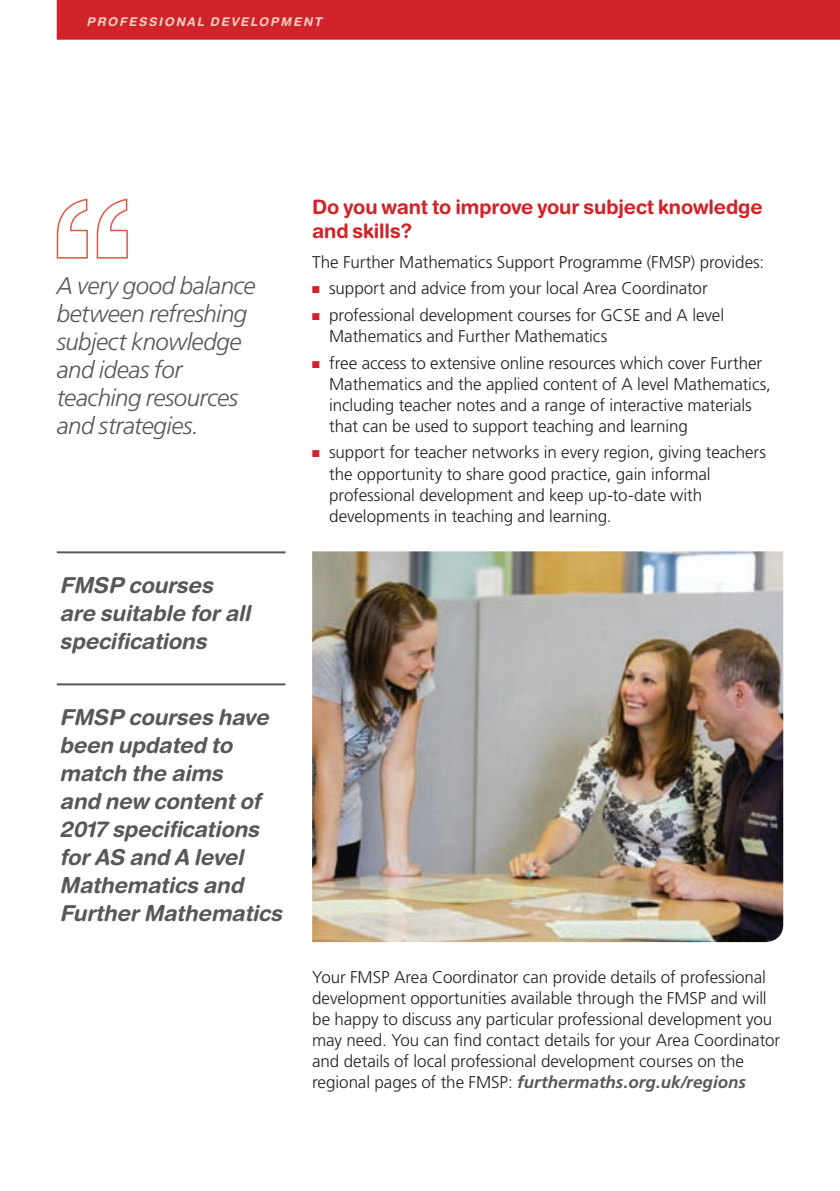
<style>
.page{position:relative;width:840px;height:1191px;background:#fff}
.page>*{position:absolute;margin:0;border:0;box-sizing:border-box;transform-origin:0 0}
.t1{font:italic 300 24px/28px "Frutiger";letter-spacing:-.02em;color:#57585a}
.t2{font:italic 700 22px/28px "Helvetica Rounded";letter-spacing:-.005em;color:#57585a}
.t3{font:700 20px/24px "Helvetica Rounded";letter-spacing:-.005em;color:#d1232a}
.t4{font:300 17px/21px "Frutiger";letter-spacing:-.005em;color:#231f20}
.t5{font:italic 700 12px "Helvetica Rounded";letter-spacing:.15em;color:#f4d0c1}
.s1{color:#d1232a}
.s2{font-weight:700;font-style:italic;color:#57585a}
</style>
<div class="page">
<div style="left:57px;top:0;width:782px;height:40px;background:#d1232a"></div>
<div style="left:88px;top:18px;width:235px;height:9px;background:#d1232a"></div>
<svg style="left:57px;top:198px;width:71px;height:61px"></svg>
<img style="left:312px;top:551px;width:470px;height:391px">
<hr style="left:57px;top:683px;width:228px;height:2px;background:#57585a">
<hr style="left:57px;top:551px;width:228px;height:2px;background:#57585a">
<p class="t5" style="left:86px;top:15px;width:237px">PROFESSIONAL DEVELOPMENT</p>
<h1 class="t1" style="left:57px;top:271px;width:200px">A very good balance between refreshing subject knowledge and ideas for teaching resources and strategies.</h1>
<p class="t2" style="left:60px;top:571px;width:192px">FMSP courses are suitable for all specifications</p>
<p class="t2" style="left:60px;top:703px;width:224px">FMSP courses have been updated to match the aims<br>and new content of<br>2017 specifications for AS and A level<br>Mathematics and<br>Further Mathematics</p>
<p class="t3" style="left:312px;top:195px;width:451px">Do you want to improve your subject knowledge and skills?</p>
<p class="t4" style="left:312px;top:251px;width:453px">The Further Mathematics Support Programme (FMSP) provides:</p>
<p class="t4" style="left:312px;top:278px;width:397px"><span class="s1">■</span> support and advice from your local Area Coordinator</p>
<p class="t4" style="left:329px;top:305px;width:396px;text-indent:-17px"><span class="s1">■</span> professional development courses for GCSE and A level<br>Mathematics and Further Mathematics</p>
<p class="t4" style="left:329px;top:352px;width:443px;text-indent:-17px"><span class="s1">■</span> free access to extensive online resources which cover Further Mathematics and the applied content of A level Mathematics, including teacher notes and a range of interactive materials that can be used to support teaching and learning</p>
<p class="t4" style="left:329px;top:442px;width:438px;text-indent:-17px"><span class="s1">■</span> support for teacher networks in every region, giving teachers the opportunity to share good practice, gain informal professional development and keep up-to-date with developments in teaching and learning.</p>
<p class="t4" style="left:312px;top:967px;width:469px">Your FMSP Area Coordinator can provide details of professional development opportunities available through the FMSP and will be happy to discuss any particular professional development you may need. You can find contact details for your Area Coordinator and details of local professional development courses on the regional pages of the FMSP: <span class="s2">furthermaths.org.uk/regions</span></p>
</div>
